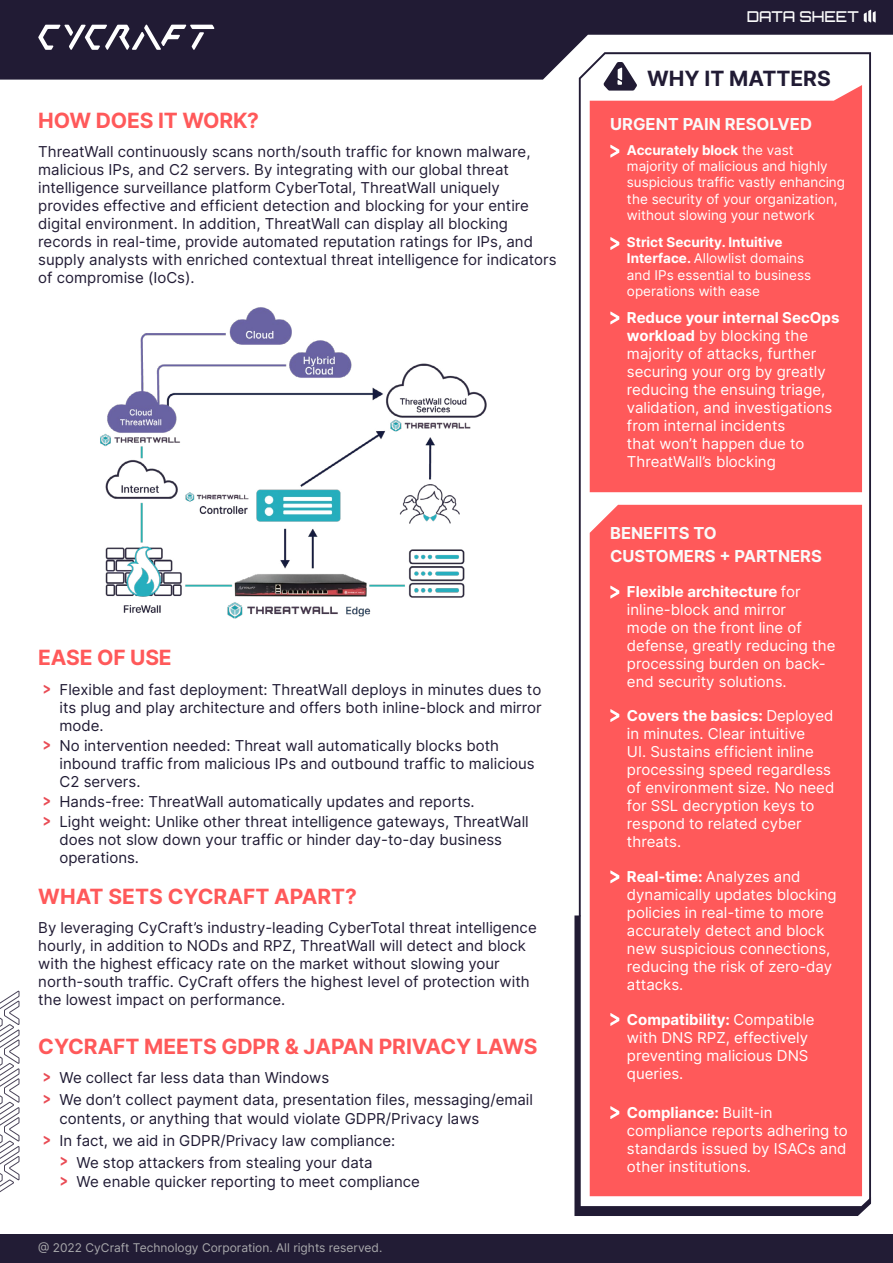
<style>
.page{position:relative;width:893px;height:1263px;background:#fff}
.page>*{position:absolute;margin:0;border:0;box-sizing:border-box;transform-origin:0 0}
.t1{font:700 21px "Inter";letter-spacing:-.005em;color:#ff595a}
.t2{font:700 21px "Inter";color:#211b34}
.t3{font:700 16.5px/22.8px "Inter";color:#f9fafa}
.t4{font:15px/18px "Inter";color:#fff}
.t5{font:15px/18px "Inter";color:#221c35}
.t6{font:15px/18px "Inter";color:#201b34}
.t7{font:15px "Orbitron";letter-spacing:-.005em;color:#f9fafa}
.t8{font:13.5px/16.2px "Inter";color:#fff}
.t9{font:12px "Inter";color:#a9a9ac}
.s1{font-family:"Punctuation";color:#e94c55}
.s2{font-weight:700}
</style>
<div class="page">
<svg style="left:0;top:0;width:893px;height:80px;background:#3b354b"></svg>
<div style="left:0;top:1234px;width:893px;height:29px;background:#221c35"></div>
<svg style="left:864px;top:10px;width:12px;height:13px"></svg>
<svg style="left:574px;top:915px;width:297px;height:301px;fill:#211b34"></svg>
<svg style="left:579px;top:52px;width:292px;height:1151px;background:#fb696b"></svg>
<svg style="left:38px;top:24px;width:177px;height:26px"></svg>
<svg style="left:0;top:991px;width:20px;height:202px"></svg>
<svg style="left:603px;top:62px;width:34px;height:29px"></svg>
<img style="left:100px;top:307px;width:387px;height:312px">
<svg style="left:610px;top:145px;width:9px;height:13px"></svg>
<svg style="left:610px;top:237px;width:9px;height:13px"></svg>
<svg style="left:610px;top:312px;width:9px;height:12px"></svg>
<svg style="left:610px;top:586px;width:9px;height:12px"></svg>
<svg style="left:610px;top:709px;width:9px;height:13px"></svg>
<svg style="left:610px;top:870px;width:9px;height:13px"></svg>
<svg style="left:610px;top:1013px;width:9px;height:13px"></svg>
<svg style="left:610px;top:1106px;width:9px;height:13px"></svg>
<h1 class="t1" style="left:38px;top:106px;width:222px">HOW DOES IT WORK?</h1>
<p class="t5" style="left:38px;top:142px;width:520px">ThreatWall continuously scans north/south traffic for known malware, malicious IPs, and C2 servers. By integrating with our global threat intelligence surveillance platform CyberTotal, ThreatWall uniquely provides effective and efficient detection and blocking for your entire digital environment. In addition, ThreatWall can display all blocking records in real-time, provide automated reputation ratings for IPs, and supply analysts with enriched contextual threat intelligence for indicators of compromise (IoCs).</p>
<h1 class="t1" style="left:38px;top:642px;width:135px">EASE OF USE</h1>
<p class="t6" style="left:60px;top:680px;width:484px;text-align:justify;text-indent:-17px"><span class="s1">-</span> Flexible and fast deployment: ThreatWall deploys in minutes dues to its plug and play architecture and offers both inline-block and mirror mode.</p>
<p class="t6" style="left:60px;top:736px;width:477px;text-indent:-17px"><span class="s1">-</span> No intervention needed: Threat wall automatically blocks both inbound traffic from malicious IPs and outbound traffic to malicious<br>C2 servers.</p>
<p class="t6" style="left:43px;top:792px;width:434px"><span class="s1">-</span> Hands-free: ThreatWall automatically updates and reports.</p>
<p class="t6" style="left:60px;top:813px;width:471px;text-indent:-17px"><span class="s1">-</span> Light weight: Unlike other threat intelligence gateways, ThreatWall does not slow down your traffic or hinder day-to-day business operations.</p>
<h1 class="t1" style="left:38px;top:881px;width:320px">WHAT SETS CYCRAFT APART?</h1>
<p class="t5" style="left:38px;top:918px;width:500px">By leveraging CyCraft’s industry-leading CyberTotal threat intelligence hourly, in addition to NODs and RPZ, ThreatWall will detect and block with the highest efficacy rate on the market without slowing your north-south traffic. CyCraft offers the highest level of protection with the lowest impact on performance.</p>
<h1 class="t1" style="left:38px;top:1031px;width:501px">CYCRAFT MEETS GDPR &amp; JAPAN PRIVACY LAWS</h1>
<p class="t6" style="left:43px;top:1068px;width:288px"><span class="s1">-</span> We collect far less data than Windows</p>
<p class="t6" style="left:60px;top:1089px;width:475px;line-height:19.5px;text-indent:-17px"><span class="s1">-</span> We don’t collect payment data, presentation files, messaging/email contents, or anything that would violate GDPR/Privacy laws</p>
<p class="t6" style="left:43px;top:1131px;width:354px"><span class="s1">-</span> In fact, we aid in GDPR/Privacy law compliance:</p>
<p class="t6" style="left:60px;top:1153px;width:315px"><span class="s1">-</span> We stop attackers from stealing your data</p>
<p class="t6" style="left:60px;top:1172px;width:362px"><span class="s1">-</span> We enable quicker reporting to meet compliance</p>
<p class="t9" style="left:38px;top:1239px;width:346px">@ 2022 CyCraft Technology Corporation. All rights reserved.</p>
<p class="t7" style="left:747px;top:7px;width:114px">DATA SHEET</p>
<h1 class="t2" style="left:647px;top:63px;width:185px">WHY IT MATTERS</h1>
<p class="t3" style="left:610px;top:112px;width:203px">URGENT PAIN RESOLVED</p>
<p class="t8" style="left:627px;top:142px;width:220px"><span class="s2">Accurately block</span> the vast majority of malicious and highly suspicious traffic vastly enhancing the security of your organization, without slowing your network</p>
<p class="t8" style="left:627px;top:234px;width:186px"><span class="s2">Strict Security. Intuitive<br>Interface.</span> Allowlist domains and IPs essential to business operations with ease</p>
<p class="t4" style="left:627px;top:308px;width:214px"><span class="s2">Reduce your internal SecOps workload</span> by blocking the majority of attacks, further securing your org by greatly reducing the ensuing triage, validation, and investigations from internal incidents<br>that won’t happen due to<br>ThreatWall’s blocking</p>
<p class="t3" style="left:610px;top:522px;width:213px">BENEFITS TO<br>CUSTOMERS + PARTNERS</p>
<p class="t4" style="left:627px;top:582px;width:210px"><span class="s2">Flexible architecture</span> for inline-block and mirror<br>mode on the front line of defense, greatly reducing the processing burden on back&shy;end security solutions.</p>
<p class="t4" style="left:627px;top:706px;width:209px"><span class="s2">Covers the basics:</span> Deployed in minutes. Clear intuitive<br>UI. Sustains efficient inline processing speed regardless of environment size. No need for SSL decryption keys to respond to related cyber threats.</p>
<p class="t4" style="left:627px;top:867px;width:211px"><span class="s2">Real-time:</span> Analyzes and dynamically updates blocking policies in real-time to more accurately detect and block new suspicious connections, reducing the risk of zero-day attacks.</p>
<p class="t4" style="left:627px;top:1010px;width:189px"><span class="s2">Compatibility:</span> Compatible with DNS RPZ, effectively preventing malicious DNS queries.</p>
<p class="t4" style="left:627px;top:1103px;width:222px"><span class="s2">Compliance:</span> Built-in compliance reports adhering to standards issued by ISACs and other institutions.</p>
</div>
